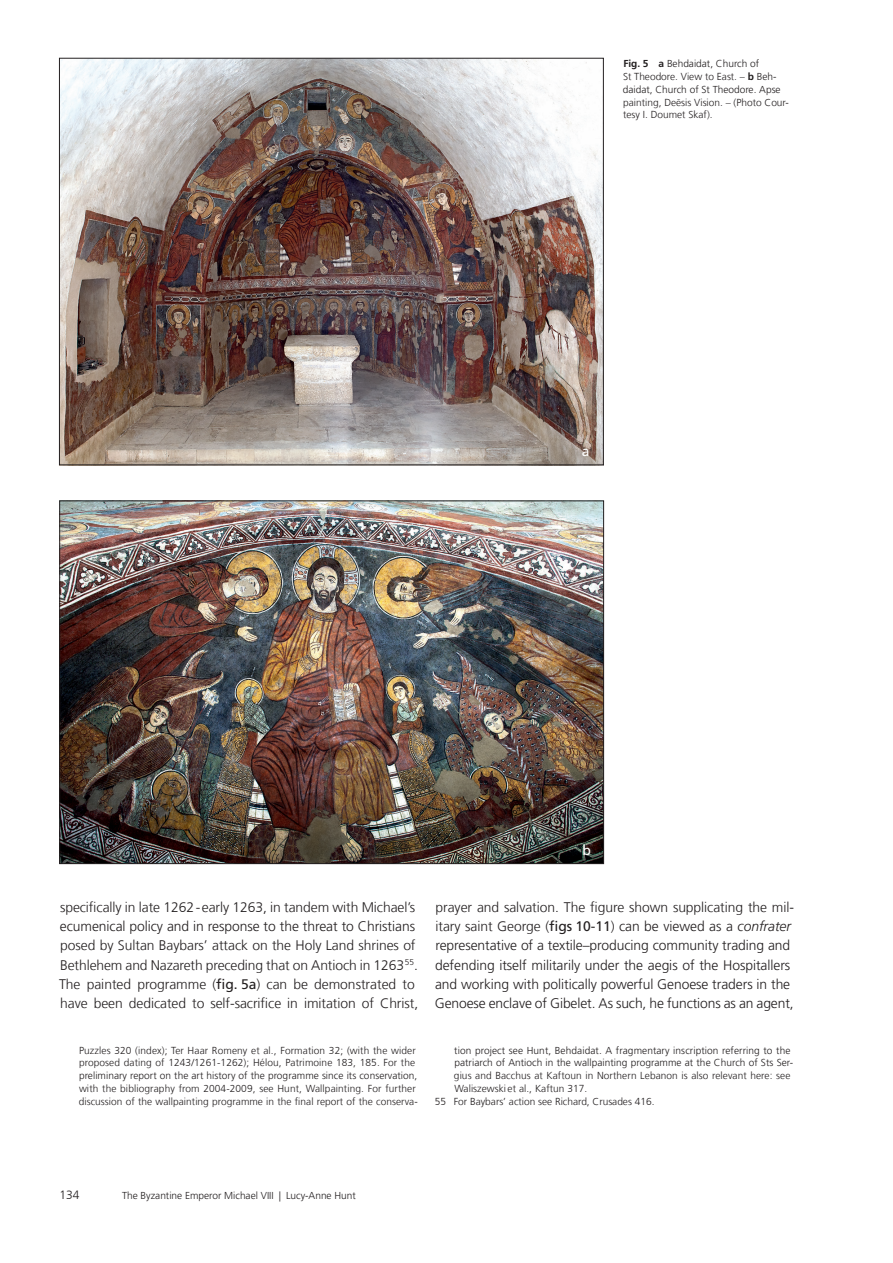
<style>
.page{position:relative;width:893px;height:1263px;background:#fff}
.page>*{position:absolute;margin:0;border:0;box-sizing:border-box;transform-origin:0 0}
.t1{font:13.8px/19.2px "Frutiger LT Com Light 2";letter-spacing:-.005em;color:#231f20}
.t2{font:300 13.8px/19.2px "Frutiger LT Com";letter-spacing:-.005em;color:#231f20}
.t3{font:13.8px "Frutiger LT Com Roman 2";color:#fff}
.t4{font:13.8px "Frutiger LT Com";color:#fff}
.t5{font:12px "Frutiger LT Com Light 2";color:#231f20}
.t6{font:10.2px/12.8px "Frutiger LT Com Light 2";letter-spacing:.005em;color:#231f20}
.t7{font:300 10.2px/12.8px "Frutiger LT Com";letter-spacing:.005em;color:#231f20}
.s1{font-family:"Frutiger LT Com Bold 2";font-weight:400}
.s2{font-family:"Frutiger LT Com Bold 2"}
.s3{font-family:"Frutiger LT Com";font-weight:300}
.s4{font-family:"Frutiger LT Com Roman 2"}
.s5{font-family:"Frutiger LT Com";font-weight:300;font-style:italic}
</style>
<div class="page">
<img style="left:61px;top:60px;width:540px;height:403px">
<img style="left:62px;top:503px;width:540px;height:359px">
<p class="t7" style="left:623px;top:58px;width:137px"><span class="s1">Fig. 5 a</span> Behdaidat, Church of</p>
<p class="t6" style="left:623px;top:70px;width:155px">St Theodore. View to East. – <span class="s2">b</span> <span class="s3">Beh-</span></p>
<p class="t7" style="left:623px;top:83px;width:159px">daidat, Church of St Theodore. Apse</p>
<p class="t6" style="left:623px;top:96px;width:167px">painting, Deēsis Vision. – (Photo Cour&shy;tesy I. Doumet Skaf).</p>
<h1 class="t3" style="left:582px;top:443px;width:9px">a</h1>
<h1 class="t4" style="left:582px;top:842px;width:10px">b</h1>
<h1 class="t1" style="left:60px;top:898px;width:357px">specifically in late 1262-early 1263, in tandem with Michael’s</h1>
<h1 class="t2" style="left:60px;top:917px;width:357px">ecumenical policy and in response to the threat to Christians</h1>
<h1 class="t1" style="left:59px;top:936px;width:361px">posed by Sultan Baybars’ attack on the Holy Land shrines of Bethlehem and Nazareth preceding that on Antioch in 1263<sup>55</sup><span class="s3">.<br></span>The painted programme (<span class="s4">fig. 5a</span>) can be demonstrated to have been dedicated to self-sacrifice in imitation of Christ,</h1>
<p class="t6" style="left:79px;top:1044px;width:338px">Puzzles 320 (index); Ter Haar Romeny et al., Formation 32; (with the wider proposed dating of 1243/1261-1262); Hélou, Patrimoine 183, 185. For the</p>
<p class="t7" style="left:79px;top:1069px;width:340px">preliminary report on the art history of the programme since its conservation,</p>
<p class="t6" style="left:79px;top:1082px;width:340px">with the bibliography from 2004-2009, see Hunt, Wallpainting. For further discussion of the wallpainting programme in the final report of the conserva<span class="s3">-</span></p>
<h1 class="t1" style="left:435px;top:898px;width:360px">prayer and salvation. The figure shown supplicating the mil&shy;itary saint George (<span class="s4">figs 10-11</span>) <span class="s3">can be viewed as a</span> <span class="s5">confrater</span></h1>
<p class="t2" style="left:435px;top:936px;width:360px">representative of a textile–producing community trading and defending itself militarily under the aegis of the Hospitallers and working with politically powerful Genoese traders in the Genoese enclave of Gibelet. As such, he functions as an agent,</p>
<p class="t7" style="left:454px;top:1044px;width:340px">tion project see Hunt, Behdaidat. A fragmentary inscription referring to the patriarch of Antioch in the wallpainting programme at the Church of Sts Ser-</p>
<p class="t6" style="left:454px;top:1069px;width:338px">gius and Bacchus at Kaftoun in Northern Lebanon is also relevant here: see</p>
<p class="t6" style="left:454px;top:1082px;width:134px">Waliszewski et al., Kaftun 317.</p>
<p class="t6" style="left:435px;top:1095px;width:221px">55 For Baybars’ action see Richard, Crusades 416.</p>
<p class="t5" style="left:60px;top:1188px;width:22px">134</p>
<p class="t7" style="left:122px;top:1189px;width:235px">The Byzantine Emperor Michael VIII | Lucy-Anne Hunt</p>
</div>
